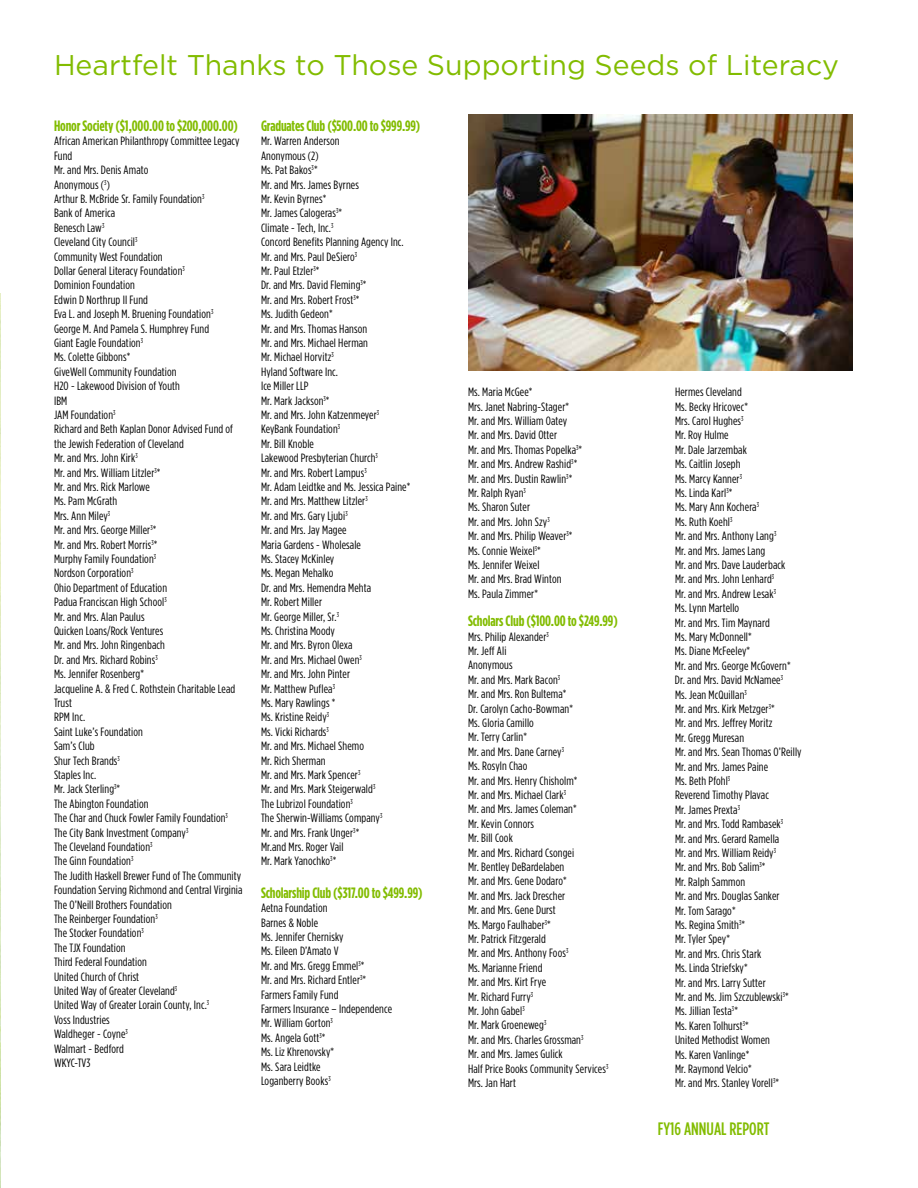
<style>
.page{position:relative;width:918px;height:1188px;background:#fff}
.page>*{position:absolute;margin:0;border:0;box-sizing:border-box;transform-origin:0 0}
.t1{font:28.5px "Gotham";color:#82bc00}
.t2{font:500 18px "Gotham Condensed";color:#82bc00}
.t3{font:700 15px "Gotham Condensed";letter-spacing:-.01em;color:#82bc00}
.t4{font:12px/14.4px "Gotham Condensed";letter-spacing:.01em;color:#000;scale:1.05 1}
</style>
<div class="page">
<img style="left:0;top:294px;width:1px;height:894px">
<img style="left:468px;top:114px;width:384px;height:257px">
<h1 class="t1" style="left:54px;top:49px;width:787px">Heartfelt Thanks to Those Supporting Seeds of Literacy</h1>
<p class="t3" style="left:54px;top:117px;width:185px">Honor Society ($1,000.00 to $200,000.00)</p>
<p class="t4" style="left:54px;top:134px;width:181px">African American Philanthropy Committee Legacy<br>Fund<br>Mr. and Mrs. Denis Amato<br>Anonymous (<sup>3</sup>)<br>Arthur B. McBride Sr. Family Foundation<sup>3<br></sup>Bank of America<br>Benesch Law<sup>3<br></sup>Cleveland City Council<sup>3<br></sup>Community West Foundation<br>Dollar General Literacy Foundation<sup>3<br></sup>Dominion Foundation<br>Edwin D Northrup II Fund<br>Eva L. and Joseph M. Bruening Foundation<sup>3<br></sup>George M. And Pamela S. Humphrey Fund<br>Giant Eagle Foundation<sup>3<br></sup>Ms. Colette Gibbons*<br>GiveWell Community Foundation<br>H2O - Lakewood Division of Youth<br>IBM<br>JAM Foundation<sup>3<br></sup>Richard and Beth Kaplan Donor Advised Fund of the Jewish Federation of Cleveland<br>Mr. and Mrs. John Kirk<sup>3<br></sup>Mr. and Mrs. William Litzler<sup>3</sup>*<br>Mr. and Mrs. Rick Marlowe<br>Ms. Pam McGrath<br>Mrs. Ann Miley<sup>3<br></sup>Mr. and Mrs. George Miller<sup>3</sup>*<br>Mr. and Mrs. Robert Morris<sup>3</sup>*<br>Murphy Family Foundation<sup>3<br></sup>Nordson Corporation<sup>3<br></sup>Ohio Department of Education<br>Padua Franciscan High School<sup>3<br></sup>Mr. and Mrs. Alan Paulus<br>Quicken Loans/Rock Ventures<br>Mr. and Mrs. John Ringenbach<br>Dr. and Mrs. Richard Robins<sup>3<br></sup>Ms. Jennifer Rosenberg*<br>Jacqueline A. &amp; Fred C. Rothstein Charitable Lead<br>Trust<br>RPM Inc.<br>Saint Luke’s Foundation<br>Sam’s Club<br>Shur Tech Brands<sup>3<br></sup>Staples Inc.<br>Mr. Jack Sterling<sup>3</sup>*<br>The Abington Foundation<br>The Char and Chuck Fowler Family Foundation<sup>3<br></sup>The City Bank Investment Company<sup>3<br></sup>The Cleveland Foundation<sup>3<br></sup>The Ginn Foundation<sup>3<br></sup>The Judith Haskell Brewer Fund of The Community<br>Foundation Serving Richmond and Central Virginia<br>The O’Neill Brothers Foundation<br>The Reinberger Foundation<sup>3<br></sup>The Stocker Foundation<sup>3<br></sup>The TJX Foundation<br>Third Federal Foundation<br>United Church of Christ<br>United Way of Greater Cleveland<sup>3<br></sup>United Way of Greater Lorain County, Inc.<sup>3<br></sup>Voss Industries<br>Waldheger - Coyne<sup>3<br></sup>Walmart - Bedford<br>WKYC-TV3</p>
<p class="t3" style="left:261px;top:117px;width:161px">Graduates Club ($500.00 to $999.99)</p>
<p class="t4" style="left:261px;top:134px;width:144px">Mr. Warren Anderson<br>Anonymous (2)<br>Ms. Pat Bakos<sup>3</sup>*<br>Mr. and Mrs. James Byrnes<br>Mr. Kevin Byrnes*<br>Mr. James Calogeras<sup>3</sup>*<br>Climate - Tech, Inc.<sup>3<br></sup>Concord Benefits Planning Agency Inc.<br>Mr. and Mrs. Paul DeSiero<sup>3<br></sup>Mr. Paul Etzler<sup>3</sup>*<br>Dr. and Mrs. David Fleming<sup>3</sup>*<br>Mr. and Mrs. Robert Frost<sup>3</sup>*<br>Ms. Judith Gedeon*<br>Mr. and Mrs. Thomas Hanson<br>Mr. and Mrs. Michael Herman<br>Mr. Michael Horvitz<sup>3<br></sup>Hyland Software Inc.<br>Ice Miller LLP<br>Mr. Mark Jackson<sup>3</sup>*<br>Mr. and Mrs. John Katzenmeyer<sup>3<br></sup>KeyBank Foundation<sup>3<br></sup>Mr. Bill Knoble<br>Lakewood Presbyterian Church<sup>3<br></sup>Mr. and Mrs. Robert Lampus<sup>3<br></sup>Mr. Adam Leidtke and Ms. Jessica Paine*<br>Mr. and Mrs. Matthew Litzler<sup>3<br></sup>Mr. and Mrs. Gary Ljubi<sup>3<br></sup>Mr. and Mrs. Jay Magee<br>Maria Gardens - Wholesale<br>Ms. Stacey McKinley<br>Ms. Megan Mehalko<br>Dr. and Mrs. Hemendra Mehta<br>Mr. Robert Miller<br>Mr. George Miller, Sr.<sup>3<br></sup>Ms. Christina Moody<br>Mr. and Mrs. Byron Olexa<br>Mr. and Mrs. Michael Owen<sup>3<br></sup>Mr. and Mrs. John Pinter<br>Mr. Matthew Puflea<sup>3<br></sup>Ms. Mary Rawlings *<br>Ms. Kristine Reidy<sup>3<br></sup>Ms. Vicki Richards<sup>3<br></sup>Mr. and Mrs. Michael Shemo<br>Mr. Rich Sherman<br>Mr. and Mrs. Mark Spencer<sup>3<br></sup>Mr. and Mrs. Mark Steigerwald<sup>3<br></sup>The Lubrizol Foundation<sup>3<br></sup>The Sherwin-Williams Company<sup>3<br></sup>Mr. and Mrs. Frank Unger<sup>3</sup>*<br>Mr.and Mrs. Roger Vail<br>Mr. Mark Yanochko<sup>3</sup>*</p>
<p class="t3" style="left:261px;top:884px;width:163px">Scholarship Club ($317.00 to $499.99)</p>
<p class="t4" style="left:261px;top:901px;width:126px">Aetna Foundation<br>Barnes &amp; Noble<br>Ms. Jennifer Chernisky<br>Ms. Eileen D’Amato V<br>Mr. and Mrs. Gregg Emmel<sup>3</sup>*<br>Mr. and Mrs. Richard Entler<sup>3</sup>*<br>Farmers Family Fund<br>Farmers Insurance – Independence<br>Mr. William Gorton<sup>3<br></sup>Ms. Angela Gott<sup>3</sup>*<br>Ms. Liz Khrenovsky*<br>Ms. Sara Leidtke<br>Loganberry Books<sup>3</sup></p>
<p class="t4" style="left:468px;top:385px;width:110px">Ms. Maria McGee*<br>Mrs. Janet Nabring-Stager*<br>Mr. and Mrs. William Oatey<br>Mr. and Mrs. David Otter<br>Mr. and Mrs. Thomas Popelka<sup>3</sup>*<br>Mr. and Mrs. Andrew Rashid<sup>3</sup>*<br>Mr. and Mrs. Dustin Rawlin<sup>3</sup>*<br>Mr. Ralph Ryan<sup>3<br></sup>Ms. Sharon Suter<br>Mr. and Mrs. John Szy<sup>3<br></sup>Mr. and Mrs. Philip Weaver<sup>3</sup>*<br>Ms. Connie Weixel<sup>3</sup>*<br>Ms. Jennifer Weixel<br>Mr. and Mrs. Brad Winton<br>Ms. Paula Zimmer*</p>
<p class="t3" style="left:468px;top:613px;width:151px">Scholars Club ($100.00 to $249.99)</p>
<p class="t4" style="left:468px;top:629px;width:135px">Mrs. Philip Alexander<sup>3<br></sup>Mr. Jeff Ali<br>Anonymous<br>Mr. and Mrs. Mark Bacon<sup>3<br></sup>Mr. and Mrs. Ron Bultema*<br>Dr. Carolyn Cacho-Bowman*<br>Ms. Gloria Camillo<br>Mr. Terry Carlin*<br>Mr. and Mrs. Dane Carney<sup>3<br></sup>Ms. Rosyln Chao<br>Mr. and Mrs. Henry Chisholm*<br>Mr. and Mrs. Michael Clark<sup>3<br></sup>Mr. and Mrs. James Coleman*<br>Mr. Kevin Connors<br>Mr. Bill Cook<br>Mr. and Mrs. Richard Csongei<br>Mr. Bentley DeBardelaben<br>Mr. and Mrs. Gene Dodaro*<br>Mr. and Mrs. Jack Drescher<br>Mr. and Mrs. Gene Durst<br>Ms. Margo Faulhaber<sup>3</sup>*<br>Mr. Patrick Fitzgerald<br>Mr. and Mrs. Anthony Foos<sup>3<br></sup>Ms. Marianne Friend<br>Mr. and Mrs. Kirt Frye<br>Mr. Richard Furry<sup>3<br></sup>Mr. John Gabel<sup>3<br></sup>Mr. Mark Groeneweg<sup>3<br></sup>Mr. and Mrs. Charles Grossman<sup>3<br></sup>Mr. and Mrs. James Gulick<br>Half Price Books Community Services<sup>3<br></sup>Mrs. Jan Hart</p>
<p class="t4" style="left:675px;top:385px;width:122px">Hermes Cleveland<br>Ms. Becky Hricovec*<br>Mrs. Carol Hughes<sup>3<br></sup>Mr. Roy Hulme<br>Mr. Dale Jarzembak<br>Ms. Caitlin Joseph<br>Ms. Marcy Kanner<sup>3<br></sup>Ms. Linda Karl<sup>3</sup>*<br>Ms. Mary Ann Kochera<sup>3<br></sup>Ms. Ruth Koehl<sup>3<br></sup>Mr. and Mrs. Anthony Lang<sup>3<br></sup>Mr. and Mrs. James Lang<br>Mr. and Mrs. Dave Lauderback<br>Mr. and Mrs. John Lenhard<sup>3<br></sup>Mr. and Mrs. Andrew Lesak<sup>3<br></sup>Ms. Lynn Martello<br>Mr. and Mrs. Tim Maynard<br>Ms. Mary McDonnell*<br>Ms. Diane McFeeley*<br>Mr. and Mrs. George McGovern*<br>Dr. and Mrs. David McNamee<sup>3<br></sup>Ms. Jean McQuillan<sup>3<br></sup>Mr. and Mrs. Kirk Metzger<sup>3</sup>*<br>Mr. and Mrs. Jeffrey Moritz<br>Mr. Gregg Muresan<br>Mr. and Mrs. Sean Thomas O’Reilly<br>Mr. and Mrs. James Paine<br>Ms. Beth Pfohl<sup>3<br></sup>Reverend Timothy Plavac<br>Mr. James Prexta<sup>3<br></sup>Mr. and Mrs. Todd Rambasek<sup>3<br></sup>Mr. and Mrs. Gerard Ramella<br>Mr. and Mrs. William Reidy<sup>3<br></sup>Mr. and Mrs. Bob Salim<sup>3</sup>*<br>Mr. Ralph Sammon<br>Mr. and Mrs. Douglas Sanker<br>Mr. Tom Sarago*<br>Ms. Regina Smith<sup>3</sup>*<br>Mr. Tyler Spey*<br>Mr. and Mrs. Chris Stark<br>Ms. Linda Striefsky*<br>Mr. and Mrs. Larry Sutter<br>Mr. and Ms. Jim Szczublewski<sup>3</sup>*<br>Ms. Jillian Testa<sup>3</sup>*<br>Ms. Karen Tolhurst<sup>3</sup>*<br>United Methodist Women<br>Ms. Karen Vanlinge*<br>Mr. Raymond Velcio*<br>Mr. and Mrs. Stanley Vorell<sup>3</sup>*</p>
<h2 class="t2" style="left:658px;top:1118px;width:113px">FY16 ANNUAL REPORT</h2>
</div>
